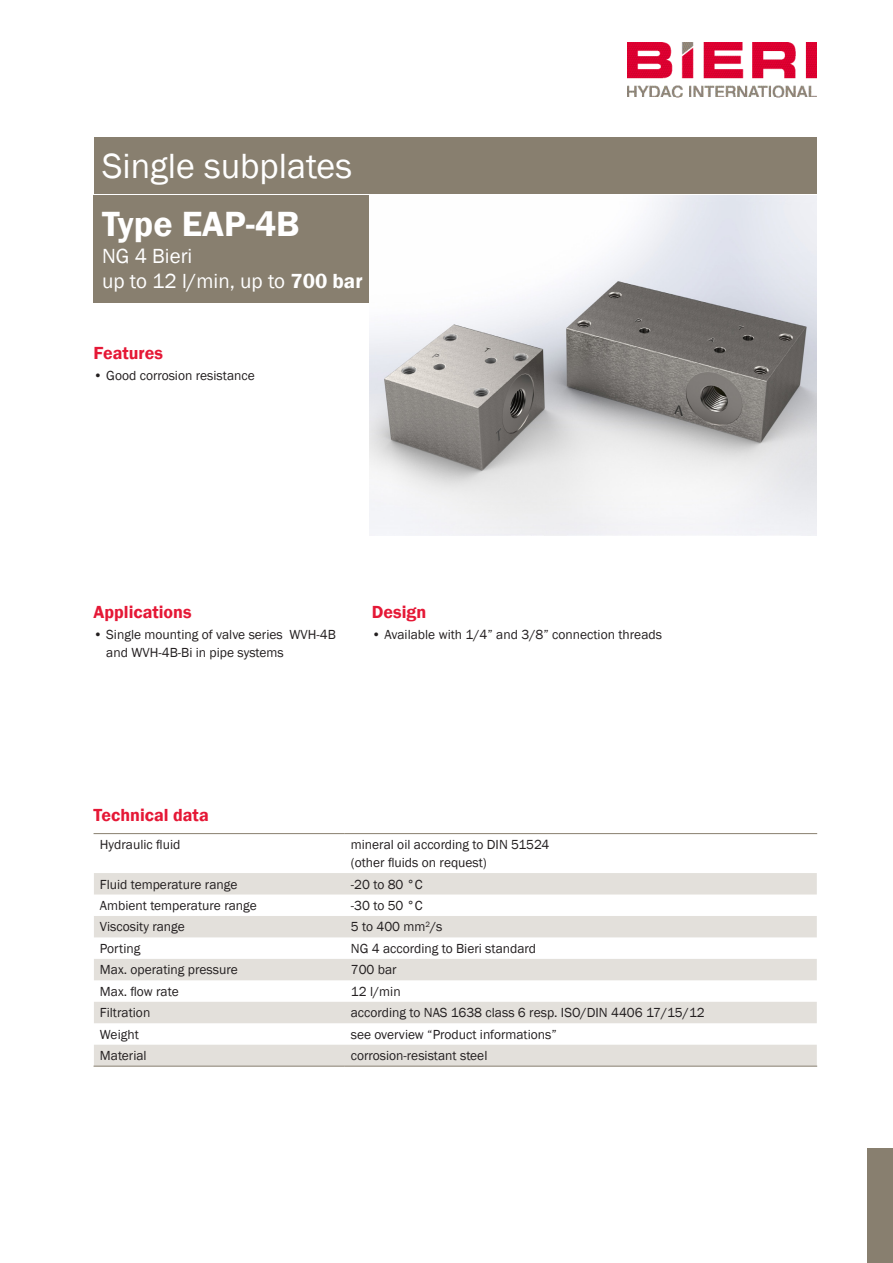
<style>
.page{position:relative;width:893px;height:1263px;background:#fff}
.page>*{position:absolute;margin:0;border:0;box-sizing:border-box;transform-origin:0 0}
._01_Titelseite_Titel_1{font:36px "Franklin Gothic";color:#fff}
._02_Titelseite_Untertitel_1{font:600 36px "Franklin Gothic";color:#fff}
._03_Titelseite_Untertitel_2{font:21px "Franklin Gothic";color:#fff}
._04_Titel_rot{font:600 18px "Franklin Gothic";color:#e51836}
._07_1_Grundtext_Englisch{font:13.5px "Franklin Gothic";color:#231f20}
._07_Grundtext{font:13.5px/18px "Franklin Gothic";color:#231f20}
.s1{font-weight:600}
</style>
<div class="page">
<div style="left:94px;top:137px;width:722px;height:56px;background:#887f6f"></div>
<div style="left:94px;top:195px;width:276px;height:108px;background:#887f6f"></div>
<div style="left:867px;top:1148px;width:26px;height:115px;background:#887f6f"></div>
<img style="left:627px;top:43px;width:189px;height:55px">
<img style="left:370px;top:196px;width:446px;height:340px">
<svg style="left:94px;top:873px;width:723px;height:193px;fill:#e3e0db"></svg>
<hr style="left:94px;top:833px;width:251px;height:1px;background:#887f6f">
<hr style="left:345px;top:833px;width:472px;height:1px;background:#887f6f">
<hr style="left:94px;top:1066px;width:251px;height:1px;background:#887f6f">
<hr style="left:345px;top:1066px;width:472px;height:1px;background:#887f6f">
<p class="_01_Titelseite_Titel_1" style="left:102px;top:144px;width:251px">Single subplates</p>
<p class="_02_Titelseite_Untertitel_1" style="left:102px;top:202px;width:199px">Type EAP-4B</p>
<p class="_03_Titelseite_Untertitel_2" style="left:102px;top:243px;width:92px">NG 4 Bieri</p>
<p class="_03_Titelseite_Untertitel_2" style="left:102px;top:268px;width:262px">up to 12 l/min, up to <span class="s1">700 bar</span></p>
<p class="_04_Titel_rot" style="left:94px;top:342px;width:71px">Features</p>
<p class="_07_Grundtext" style="left:94px;top:367px;width:163px">• Good corrosion resistance</p>
<p class="_04_Titel_rot" style="left:94px;top:600px;width:100px">Applications</p>
<p class="_07_Grundtext" style="left:106px;top:626px;width:231px;text-indent:-13px">• Single mounting of valve series WVH-4B and WVH-4B-Bi in pipe systems</p>
<p class="_04_Titel_rot" style="left:372px;top:600px;width:56px">Design</p>
<p class="_07_Grundtext" style="left:372px;top:626px;width:292px">• Available with 1/4” and 3/8” connection threads</p>
<p class="_04_Titel_rot" style="left:94px;top:803px;width:117px">Technical data</p>
<p class="_07_1_Grundtext_Englisch" style="left:100px;top:836px;width:82px">Hydraulic fluid</p>
<p class="_07_1_Grundtext_Englisch" style="left:351px;top:836px;width:200px">mineral oil according to DIN 51524</p>
<p class="_07_1_Grundtext_Englisch" style="left:351px;top:854px;width:137px">(other fluids on request)</p>
<p class="_07_1_Grundtext_Englisch" style="left:100px;top:876px;width:139px">Fluid temperature range</p>
<p class="_07_1_Grundtext_Englisch" style="left:351px;top:876px;width:73px">-20 to 80 °C</p>
<p class="_07_1_Grundtext_Englisch" style="left:100px;top:897px;width:159px">Ambient temperature range</p>
<p class="_07_1_Grundtext_Englisch" style="left:351px;top:897px;width:73px">-30 to 50 °C</p>
<p class="_07_1_Grundtext_Englisch" style="left:100px;top:918px;width:86px">Viscosity range</p>
<p class="_07_1_Grundtext_Englisch" style="left:351px;top:918px;width:93px">5 to 400 mm<sup>2</sup>/s</p>
<p class="_07_1_Grundtext_Englisch" style="left:100px;top:940px;width:42px">Porting</p>
<p class="_07_1_Grundtext_Englisch" style="left:351px;top:940px;width:187px">NG 4 according to Bieri standard</p>
<p class="_07_1_Grundtext_Englisch" style="left:100px;top:961px;width:140px">Max. operating pressure</p>
<p class="_07_1_Grundtext_Englisch" style="left:351px;top:961px;width:47px">700 bar</p>
<p class="_07_1_Grundtext_Englisch" style="left:100px;top:983px;width:80px">Max. flow rate</p>
<p class="_07_1_Grundtext_Englisch" style="left:351px;top:983px;width:51px">12 l/min</p>
<p class="_07_1_Grundtext_Englisch" style="left:100px;top:1004px;width:52px">Filtration</p>
<p class="_07_Grundtext" style="left:351px;top:1004px;width:355px">according to NAS 1638 class 6 resp. ISO/DIN 4406 17/15/12</p>
<p class="_07_1_Grundtext_Englisch" style="left:100px;top:1026px;width:40px">Weight</p>
<p class="_07_1_Grundtext_Englisch" style="left:351px;top:1026px;width:208px">see overview “Product informations”</p>
<p class="_07_1_Grundtext_Englisch" style="left:100px;top:1047px;width:48px">Material</p>
<p class="_07_1_Grundtext_Englisch" style="left:351px;top:1047px;width:138px">corrosion-resistant steel</p>
</div>
